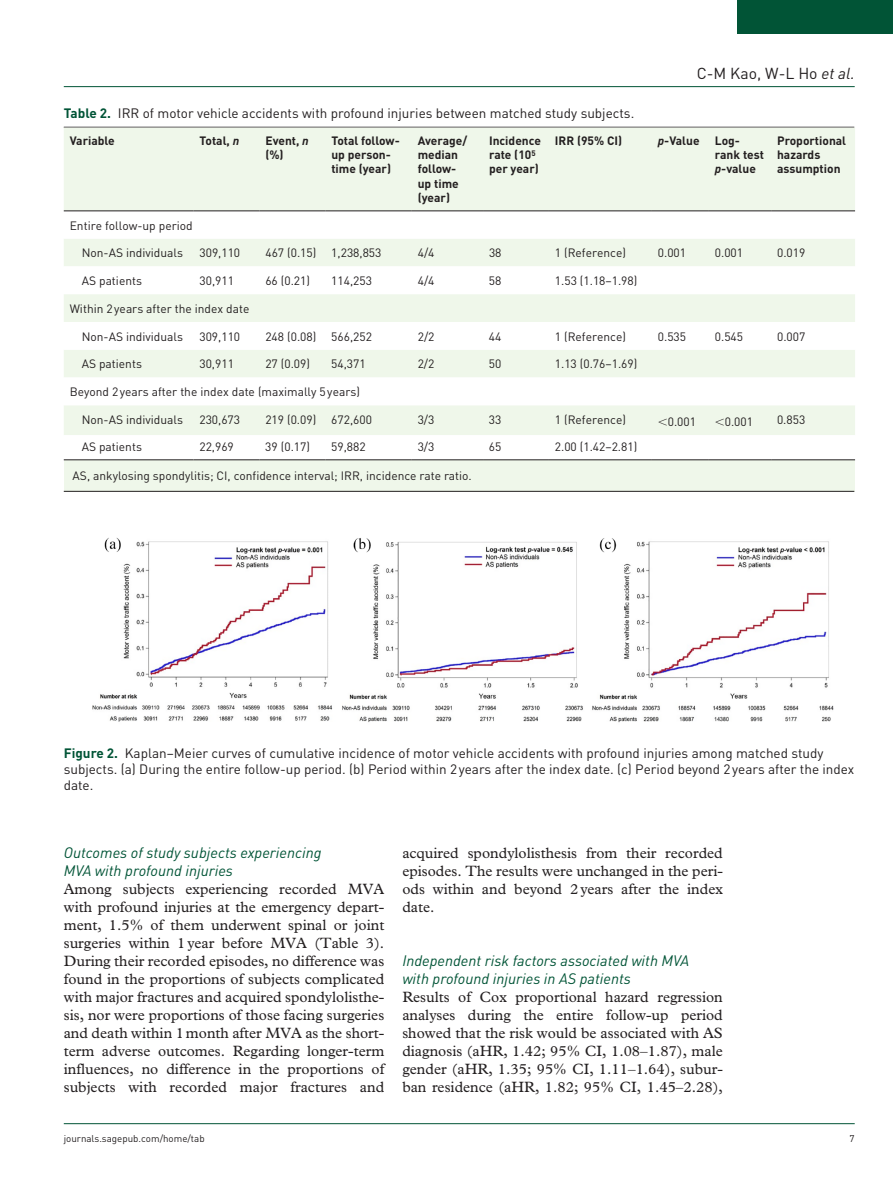
<style>
.page{position:relative;width:893px;height:1191px;background:#fff}
.page>*{position:absolute;margin:0;border:0;box-sizing:border-box;transform-origin:0 0}
.t1{font:15.75px "DIN";color:#231f20}
.t2{font:15px/18px "Plantin Std";color:#231f20;text-align:justify}
.t3{font:italic 15px/18px "DIN";color:#015436}
.t4{font:13.5px/15.8px "DIN";color:#231f20}
.t5{font:12px "DIN";color:#231f20}
.t6{font:700 12px/14.2px "DIN";color:#231f20}
.t7{font:9.75px "DIN";color:#231f20}
.s1{font-style:italic}
.s2{font-weight:700;color:#015436}
</style>
<div class="page">
<hr style="left:64px;top:86px;width:791px;height:1px;background:#015436">
<hr style="left:64px;top:1123px;width:791px;height:1px;background:#015436">
<div style="left:738px;top:0;width:155px;height:34px;background:#015436"></div>
<div style="left:64px;top:459px;width:791px;height:33px;background:#eff7ea"></div>
<hr style="left:64px;top:127px;width:790px;height:1px;background:#231f20">
<hr style="left:64px;top:491px;width:790px;height:1px;background:#231f20">
<div style="left:64px;top:128px;width:791px;height:83px;background:#eff7ea"></div>
<svg style="left:64px;top:211px;width:791px;height:249px"></svg>
<hr style="left:64px;top:210px;width:129px;height:1px;background:#231f20">
<hr style="left:194px;top:210px;width:65px;height:1px;background:#231f20">
<hr style="left:259px;top:210px;width:66px;height:1px;background:#231f20">
<hr style="left:325px;top:210px;width:87px;height:1px;background:#231f20">
<hr style="left:412px;top:210px;width:71px;height:1px;background:#231f20">
<hr style="left:483px;top:210px;width:66px;height:1px;background:#231f20">
<hr style="left:549px;top:210px;width:103px;height:1px;background:#231f20">
<hr style="left:652px;top:210px;width:57px;height:1px;background:#231f20">
<hr style="left:709px;top:210px;width:62px;height:1px;background:#231f20">
<hr style="left:771px;top:210px;width:84px;height:1px;background:#231f20">
<hr style="left:64px;top:459px;width:129px;height:1px;background:#231f20">
<hr style="left:194px;top:459px;width:65px;height:1px;background:#231f20">
<hr style="left:259px;top:459px;width:66px;height:1px;background:#231f20">
<hr style="left:325px;top:459px;width:87px;height:1px;background:#231f20">
<hr style="left:412px;top:459px;width:71px;height:1px;background:#231f20">
<hr style="left:483px;top:459px;width:66px;height:1px;background:#231f20">
<hr style="left:549px;top:459px;width:103px;height:1px;background:#231f20">
<hr style="left:652px;top:459px;width:57px;height:1px;background:#231f20">
<hr style="left:709px;top:459px;width:62px;height:1px;background:#231f20">
<hr style="left:771px;top:459px;width:84px;height:1px;background:#231f20">
<img style="left:92px;top:537px;width:742px;height:186px">
<svg style="left:659px;top:419px;width:8px;height:6px"></svg>
<svg style="left:716px;top:419px;width:8px;height:6px"></svg>
<p class="t1" style="left:697px;top:63px;width:159px">C-M Kao, W-L Ho <span class="s1">et al.</span></p>
<p class="t4" style="left:64px;top:105px;width:572px"><span class="s2">Table 2.</span> IRR of motor vehicle accidents with profound injuries between matched study subjects.</p>
<p class="t6" style="left:70px;top:133px;width:46px">Variable</p>
<p class="t6" style="left:199px;top:133px;width:41px">Total, <span class="s1">n</span></p>
<p class="t6" style="left:265px;top:133px;width:45px">Event, <span class="s1">n </span>(%)</p>
<p class="t6" style="left:331px;top:133px;width:70px">Total follow&shy;up person&shy;time (year)</p>
<p class="t6" style="left:418px;top:133px;width:51px">Average/ median follow&shy;up time (year)</p>
<p class="t6" style="left:489px;top:133px;width:53px">Incidence rate (10<sup>5 </sup>per year)</p>
<p class="t6" style="left:555px;top:133px;width:69px">IRR (95% CI)</p>
<p class="t6" style="left:658px;top:133px;width:43px"><span class="s1">p</span>-Value</p>
<p class="t6" style="left:715px;top:133px;width:50px">Log&shy;rank test <span class="s1">p</span>-value</p>
<p class="t6" style="left:777px;top:133px;width:71px">Proportional hazards assumption</p>
<p class="t5" style="left:70px;top:218px;width:124px">Entire follow-up period</p>
<p class="t5" style="left:82px;top:245px;width:103px">Non-AS individuals</p>
<p class="t5" style="left:199px;top:245px;width:42px">309,110</p>
<p class="t5" style="left:265px;top:245px;width:118px">467 (0.15) 1,238,853</p>
<p class="t5" style="left:418px;top:245px;width:18px">4/4</p>
<p class="t5" style="left:489px;top:245px;width:14px">38</p>
<p class="t5" style="left:555px;top:245px;width:73px">1 (Reference)</p>
<p class="t5" style="left:658px;top:245px;width:30px">0.001</p>
<p class="t5" style="left:715px;top:245px;width:30px">0.001</p>
<p class="t5" style="left:777px;top:245px;width:30px">0.019</p>
<p class="t5" style="left:82px;top:273px;width:62px">AS patients</p>
<p class="t5" style="left:199px;top:273px;width:36px">30,911</p>
<p class="t5" style="left:265px;top:273px;width:46px">66 (0.21)</p>
<p class="t5" style="left:331px;top:273px;width:42px">114,253</p>
<p class="t5" style="left:418px;top:273px;width:18px">4/4</p>
<p class="t5" style="left:489px;top:273px;width:14px">58</p>
<p class="t5" style="left:555px;top:273px;width:84px">1.53 (1.18–1.98)</p>
<p class="t5" style="left:70px;top:301px;width:181px">Within 2years after the index date</p>
<p class="t5" style="left:82px;top:329px;width:103px">Non-AS individuals</p>
<p class="t5" style="left:199px;top:329px;width:42px">309,110</p>
<p class="t5" style="left:265px;top:329px;width:108px">248 (0.08) 566,252</p>
<p class="t5" style="left:418px;top:329px;width:18px">2/2</p>
<p class="t5" style="left:489px;top:329px;width:14px">44</p>
<p class="t5" style="left:555px;top:329px;width:73px">1 (Reference)</p>
<p class="t5" style="left:658px;top:329px;width:30px">0.535</p>
<p class="t5" style="left:715px;top:329px;width:30px">0.545</p>
<p class="t5" style="left:777px;top:329px;width:30px">0.007</p>
<p class="t5" style="left:82px;top:356px;width:62px">AS patients</p>
<p class="t5" style="left:199px;top:356px;width:36px">30,911</p>
<p class="t5" style="left:265px;top:356px;width:46px">27 (0.09)</p>
<p class="t5" style="left:331px;top:356px;width:36px">54,371</p>
<p class="t5" style="left:418px;top:356px;width:18px">2/2</p>
<p class="t5" style="left:489px;top:356px;width:14px">50</p>
<p class="t5" style="left:555px;top:356px;width:84px">1.13 (0.76–1.69)</p>
<p class="t5" style="left:70px;top:384px;width:292px">Beyond 2years after the index date (maximally 5years)</p>
<p class="t5" style="left:82px;top:412px;width:103px">Non-AS individuals</p>
<p class="t5" style="left:199px;top:412px;width:42px">230,673</p>
<p class="t5" style="left:265px;top:412px;width:108px">219 (0.09) 672,600</p>
<p class="t5" style="left:418px;top:412px;width:18px">3/3</p>
<p class="t5" style="left:489px;top:412px;width:14px">33</p>
<p class="t5" style="left:555px;top:412px;width:73px">1 (Reference)</p>
<p class="t5" style="left:668px;top:414px;width:30px">0.001</p>
<p class="t5" style="left:725px;top:414px;width:30px">0.001</p>
<p class="t5" style="left:777px;top:412px;width:30px">0.853</p>
<p class="t5" style="left:82px;top:439px;width:62px">AS patients</p>
<p class="t5" style="left:199px;top:439px;width:36px">22,969</p>
<p class="t5" style="left:265px;top:439px;width:46px">39 (0.17)</p>
<p class="t5" style="left:331px;top:439px;width:36px">59,882</p>
<p class="t5" style="left:418px;top:439px;width:18px">3/3</p>
<p class="t5" style="left:489px;top:439px;width:14px">65</p>
<p class="t5" style="left:555px;top:439px;width:84px">2.00 (1.42–2.81)</p>
<p class="t5" style="left:73px;top:468px;width:401px">AS, ankylosing spondylitis; CI, confidence interval; IRR, incidence rate ratio.</p>
<p class="t4" style="left:64px;top:745px;width:792px"><span class="s2">Figure 2.</span> Kaplan–Meier curves of cumulative incidence of motor vehicle accidents with profound injuries among matched study subjects. (a) During the entire follow-up period. (b) Period within 2years after the index date. (c) Period beyond 2years after the index date.</p>
<p class="t3" style="left:64px;top:843px;width:259px">Outcomes of study subjects experiencing<br>MVA with profound injuries</p>
<p class="t2" style="left:64px;top:880px;width:322px">Among subjects experiencing recorded MVA with profound injuries at the emergency depart&shy;ment, 1.5% of them underwent spinal or joint surgeries within 1year before MVA (Table 3).<br>During their recorded episodes, no difference was found in the proportions of subjects complicated with major fractures and acquired spondylolisthe&shy;sis, nor were proportions of those facing surgeries and death within 1month after MVA as the short&shy;term adverse outcomes. Regarding longer-term influences, no difference in the proportions of subjects with recorded major fractures and</p>
<p class="t2" style="left:402px;top:844px;width:322px">acquired spondylolisthesis from their recorded episodes. The results were unchanged in the peri&shy;ods within and beyond 2years after the index date.</p>
<p class="t3" style="left:402px;top:951px;width:288px">Independent risk factors associated with MVA with profound injuries in AS patients</p>
<p class="t2" style="left:402px;top:988px;width:322px">Results of Cox proportional hazard regression analyses during the entire follow-up period showed that the risk would be associated with AS diagnosis (aHR, 1.42; 95% CI, 1.08–1.87), male gender (aHR, 1.35; 95% CI, 1.11–1.64), subur&shy;ban residence (aHR, 1.82; 95% CI, 1.45–2.28),</p>
<p class="t7" style="left:64px;top:1132px;width:142px">journals.sagepub.com/home/tab</p>
<p class="t7" style="left:850px;top:1132px;width:7px">7</p>
</div>
